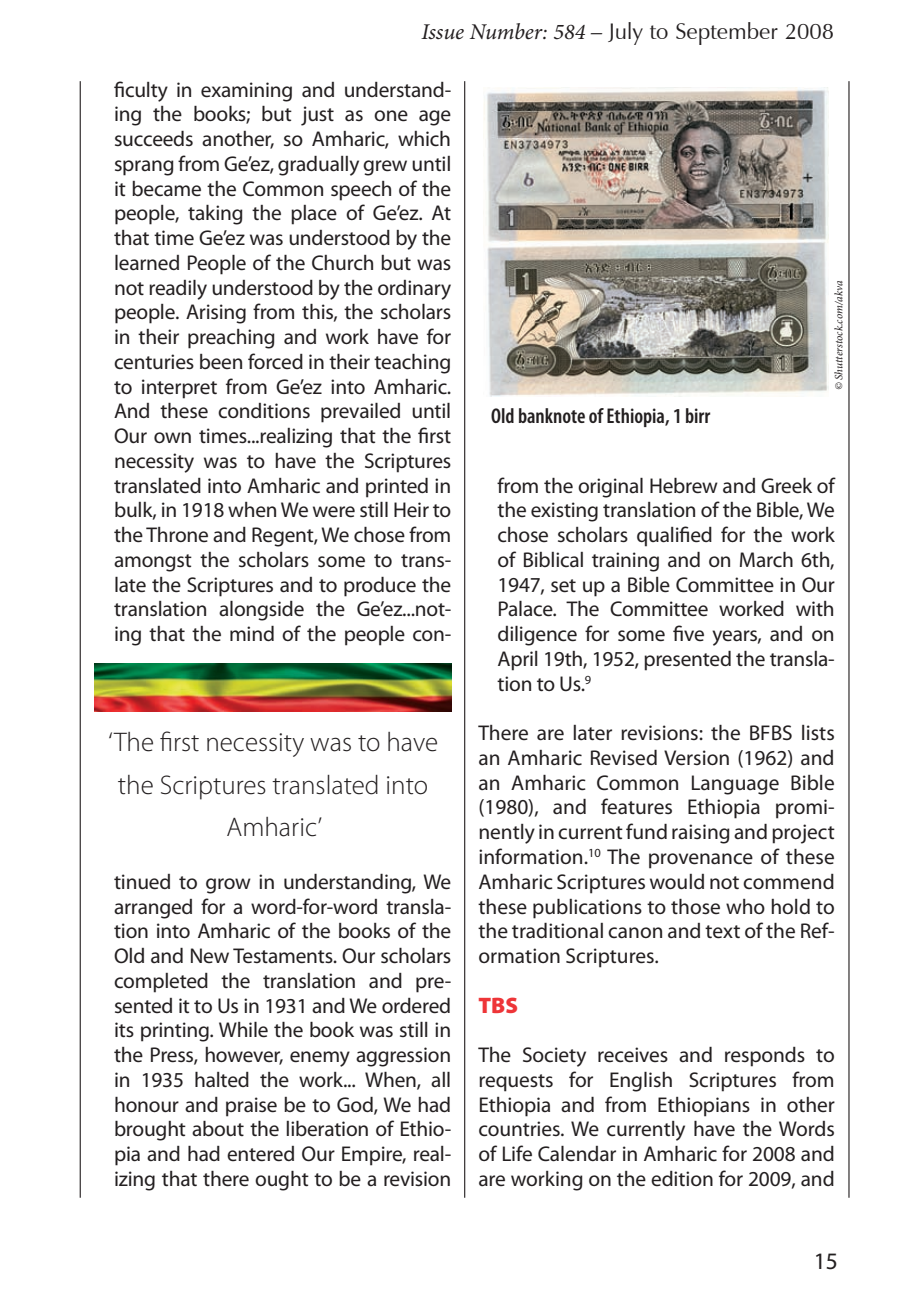
<style>
.page{position:relative;width:918px;height:1292px;background:#fff}
.page>*{position:absolute;margin:0;border:0;box-sizing:border-box;transform-origin:0 0}
.t1{font:300 27px/42.8px "Myriad Pro";color:#231f20;text-align:center}
.t2{font:23.62px "Myriad Pro";color:#231f20}
.t3{font:22.5px "Zapf Humanist 601 BT";color:#231f20}
.t4{font:900 22.5px "Myriad Pro";color:#ee3538}
.t5{font:21.38px/24.8px "Myriad Pro";letter-spacing:-.01em;color:#231f20;text-align:justify}
.t6{font:600 condensed 21.38px "Myriad Pro";color:#231f20}
.t7{font:italic 11.25px "Minion Pro";letter-spacing:-.01em;color:#231f20}
.s1{font-family:"Minion Pro";font-style:italic}
.s2{font-family:"Times Ten";font-style:italic}
</style>
<div class="page">
<hr style="left:80px;top:81px;width:1px;height:1116px;background:#231f20">
<hr style="left:464px;top:81px;width:1px;height:1116px;background:#231f20">
<hr style="left:848px;top:81px;width:2px;height:1116px;background:#231f20">
<img style="left:95px;top:663px;width:356px;height:48px">
<img style="left:484px;top:88px;width:344px;height:308px">
<p class="t3" style="left:422px;top:17px;width:414px"><span class="s1">Issue Number: 584</span> <span class="s2">–</span> July to September 2008</p>
<p class="t5" style="left:114px;top:79px;width:339px">ficulty in examining and understand&shy;ing the books; but just as one age succeeds another, so Amharic, which sprang from Ge’ez, gradually grew until it became the Common speech of the people, taking the place of Ge’ez. At that time Ge’ez was understood by the learned People of the Church but was not readily understood by the ordinary people. Arising from this, the scholars in their preaching and work have for centuries been forced in their teaching to interpret from Ge’ez into Amharic.<br>And these conditions prevailed until Our own times...realizing that the first necessity was to have the Scriptures translated into Amharic and printed in bulk, in 1918 when We were still Heir to the Throne and Regent, We chose from amongst the scholars some to trans&shy;late the Scriptures and to produce the translation alongside the Ge’ez...not&shy;ing that the mind of the people con-</p>
<p class="t1" style="left:108px;top:722px;width:332px">‘The first necessity was to have the Scriptures translated into<br>Amharic’</p>
<p class="t5" style="left:114px;top:871px;width:339px">tinued to grow in understanding, We arranged for a word-for-word transla&shy;tion into Amharic of the books of the Old and New Testaments. Our scholars completed the translation and pre&shy;sented it to Us in 1931 and We ordered its printing. While the book was still in the Press, however, enemy aggression in 1935 halted the work... When, all honour and praise be to God, We had brought about the liberation of Ethio&shy;pia and had entered Our Empire, real&shy;izing that there ought to be a revision</p>
<p class="t6" style="left:491px;top:409px;width:221px">Old banknote of Ethiopia, 1 birr</p>
<p class="t7" style="left:834px;top:390px;width:111px;rotate:-90deg">© Shutterstock.com/akva</p>
<p class="t5" style="left:498px;top:475px;width:339px">from the original Hebrew and Greek of the existing translation of the Bible, We chose scholars qualified for the work of Biblical training and on March 6th, 1947, set up a Bible Committee in Our Palace. The Committee worked with diligence for some five years, and on April 19th, 1952, presented the transla&shy;tion to Us.<sup>9</sup></p>
<p class="t5" style="left:478px;top:722px;width:358px">There are later revisions: the BFBS lists an Amharic Revised Version (1962) and an Amharic Common Language Bible (1980), and features Ethiopia promi&shy;nently in current fund raising and project information.<sup>10</sup> The provenance of these Amharic Scriptures would not commend these publications to those who hold to the traditional canon and text of the Ref&shy;ormation Scriptures.</p>
<p class="t4" style="left:478px;top:996px;width:41px">TBS</p>
<p class="t5" style="left:478px;top:1044px;width:358px">The Society receives and responds to requests for English Scriptures from Ethiopia and from Ethiopians in other countries. We currently have the Words of Life Calendar in Amharic for 2008 and are working on the edition for 2009, and</p>
<p class="t2" style="left:814px;top:1251px;width:26px">15</p>
</div>
